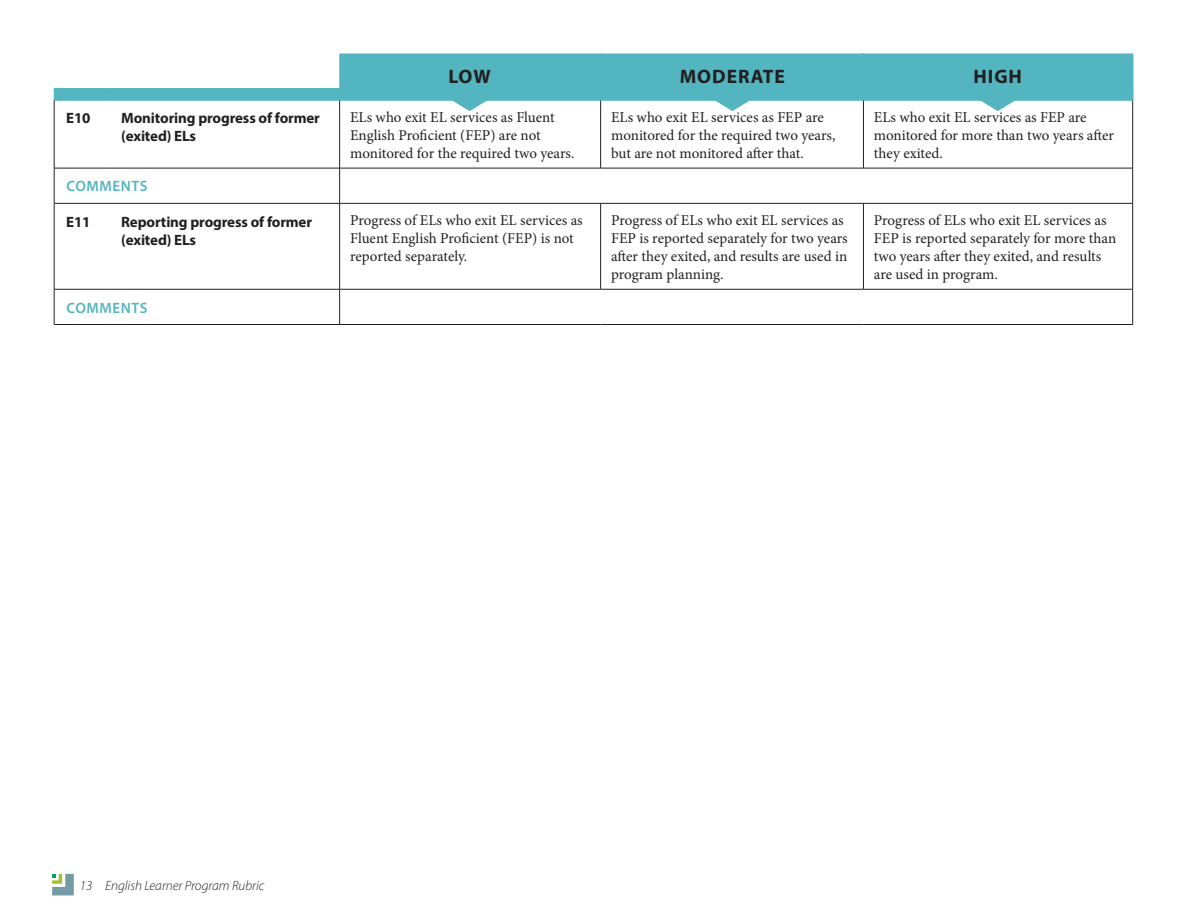
<style>
.page{position:relative;width:1188px;height:918px;background:#fff}
.page>*{position:absolute;margin:0;border:0;box-sizing:border-box;transform-origin:0 0}
.t1{font:700 19.5px "Myriad Pro";letter-spacing:.05em;color:#231f20}
.Results{font:15px/18px "Minion Pro";color:#231f20}
.Question{font:700 15px/18px "Myriad Pro";letter-spacing:-.01em;color:#231f20}
.Comments_Label{font:600 15px "Myriad Pro";letter-spacing:.04em;color:#52b5c0}
.t2{font:italic 300 13.5px "Myriad Pro";color:#231f20}
</style>
<div class="page">
<svg style="left:52px;top:874px;width:22px;height:21px"></svg>
<hr style="left:54px;top:100px;width:1px;height:68px;background:#231f20">
<hr style="left:339px;top:100px;width:1px;height:68px;background:#231f20">
<hr style="left:600px;top:100px;width:1px;height:68px;background:#231f20">
<hr style="left:863px;top:100px;width:1px;height:68px;background:#231f20">
<hr style="left:1132px;top:100px;width:1px;height:68px;background:#231f20">
<hr style="left:54px;top:168px;width:55px;height:1px;background:#231f20">
<hr style="left:54px;top:168px;width:1px;height:35px;background:#231f20">
<hr style="left:109px;top:168px;width:231px;height:1px;background:#231f20">
<hr style="left:340px;top:168px;width:261px;height:1px;background:#231f20">
<hr style="left:339px;top:168px;width:1px;height:35px;background:#231f20">
<hr style="left:601px;top:168px;width:262px;height:1px;background:#231f20">
<hr style="left:863px;top:168px;width:270px;height:1px;background:#231f20">
<hr style="left:1132px;top:168px;width:1px;height:35px;background:#231f20">
<hr style="left:54px;top:203px;width:55px;height:1px;background:#231f20">
<hr style="left:54px;top:204px;width:1px;height:85px;background:#231f20">
<hr style="left:109px;top:203px;width:231px;height:1px;background:#231f20">
<hr style="left:340px;top:203px;width:261px;height:1px;background:#231f20">
<hr style="left:339px;top:204px;width:1px;height:85px;background:#231f20">
<hr style="left:601px;top:203px;width:262px;height:1px;background:#231f20">
<hr style="left:600px;top:204px;width:1px;height:85px;background:#231f20">
<hr style="left:863px;top:203px;width:270px;height:1px;background:#231f20">
<hr style="left:863px;top:204px;width:1px;height:85px;background:#231f20">
<hr style="left:1132px;top:204px;width:1px;height:85px;background:#231f20">
<hr style="left:54px;top:289px;width:55px;height:1px;background:#231f20">
<hr style="left:54px;top:289px;width:1px;height:35px;background:#231f20">
<hr style="left:109px;top:289px;width:231px;height:1px;background:#231f20">
<hr style="left:340px;top:289px;width:261px;height:1px;background:#231f20">
<hr style="left:339px;top:289px;width:1px;height:35px;background:#231f20">
<hr style="left:601px;top:289px;width:262px;height:1px;background:#231f20">
<hr style="left:863px;top:289px;width:270px;height:1px;background:#231f20">
<hr style="left:1132px;top:289px;width:1px;height:35px;background:#231f20">
<hr style="left:54px;top:324px;width:55px;height:1px;background:#231f20">
<hr style="left:109px;top:324px;width:231px;height:1px;background:#231f20">
<hr style="left:340px;top:324px;width:261px;height:1px;background:#231f20">
<hr style="left:601px;top:324px;width:262px;height:1px;background:#231f20">
<hr style="left:863px;top:324px;width:270px;height:1px;background:#231f20">
<div style="left:601px;top:54px;width:263px;height:46px;background:#52b5c0"></div>
<div style="left:340px;top:54px;width:261px;height:46px;background:#52b5c0"></div>
<div style="left:863px;top:54px;width:270px;height:46px;background:#52b5c0"></div>
<svg style="left:54px;top:62px;width:1079px;height:49px"></svg>
<p class="t1" style="left:448px;top:64px;width:44px">LOW</p>
<p class="t1" style="left:680px;top:64px;width:107px">MODERATE</p>
<p class="t1" style="left:973px;top:64px;width:50px">HIGH</p>
<p class="Question" style="left:66px;top:109px;width:26px">E10</p>
<p class="Question" style="left:121px;top:109px;width:200px">Monitoring progress of former (exited) ELs</p>
<p class="Results" style="left:350px;top:108px;width:226px">ELs who exit EL services as Fluent<br>English Proficient (FEP) are not monitored for the required two years.</p>
<p class="Results" style="left:611px;top:108px;width:226px">ELs who exit EL services as FEP are monitored for the required two years, but are not monitored after that.</p>
<p class="Results" style="left:874px;top:108px;width:242px">ELs who exit EL services as FEP are monitored for more than two years after they exited.</p>
<p class="Comments_Label" style="left:66px;top:177px;width:83px">COMMENTS</p>
<p class="Question" style="left:66px;top:212px;width:26px">E11</p>
<p class="Question" style="left:121px;top:212px;width:192px">Reporting progress of former (exited) ELs</p>
<p class="Results" style="left:350px;top:211px;width:234px">Progress of ELs who exit EL services as<br>Fluent English Proficient (FEP) is not reported separately.</p>
<p class="Results" style="left:611px;top:211px;width:238px">Progress of ELs who exit EL services as FEP is reported separately for two years after they exited, and results are used in program planning.</p>
<p class="Results" style="left:874px;top:211px;width:244px">Progress of ELs who exit EL services as FEP is reported separately for more than two years after they exited, and results are used in program.</p>
<p class="Comments_Label" style="left:66px;top:298px;width:83px">COMMENTS</p>
<p class="t2" style="left:80px;top:878px;width:186px">13 English Learner Program Rubric</p>
</div>
